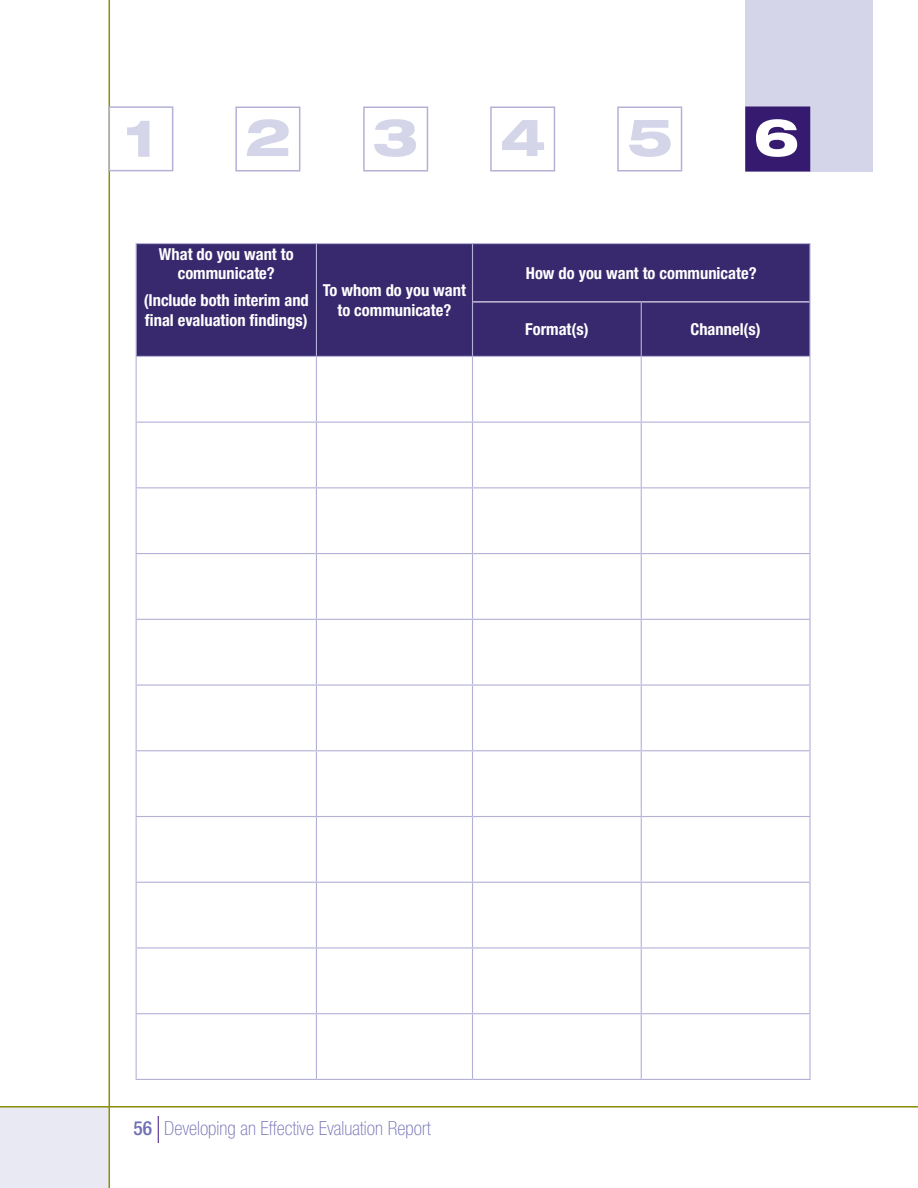
<style>
.page{position:relative;width:918px;height:1188px;background:#fff}
.page>*{position:absolute;margin:0;border:0;box-sizing:border-box;transform-origin:0 0}
.t1{font:800 expanded 52.05px "Helvetica Neue";color:#d5d5ea}
.t2{font:800 expanded 52.05px "Helvetica Neue";color:#fff}
.t3{font:100 condensed 19.5px "Helvetica Neue";color:#716fb4}
.Table_Header{font:700 condensed 16.5px/19.8px "Helvetica Neue LT Pro";color:#fff;text-align:center}
.s1{font-weight:500}
</style>
<div class="page">
<div style="left:0;top:1107px;width:110px;height:81px;background:#e9e9f4"></div>
<hr style="left:0;top:1106px;width:918px;height:2px;background:#8a8d06">
<div style="left:745px;top:0;width:128px;height:172px;background:#d5d5ea"></div>
<div style="left:235px;top:106px;width:65px;height:66px;border:2px solid #b4b1d7"></div>
<div style="left:363px;top:106px;width:65px;height:66px;border:2px solid #b4b1d7"></div>
<div style="left:490px;top:106px;width:65px;height:66px;border:2px solid #b4b1d7"></div>
<div style="left:617px;top:106px;width:65px;height:66px;border:2px solid #b4b1d7"></div>
<div style="left:745px;top:106px;width:65px;height:66px;background:#351a6f;border:2px solid #351a6f"></div>
<hr style="left:109px;top:0;width:1px;height:1188px;background:#8a8d06">
<div style="left:108px;top:106px;width:65px;height:65px;border:2px solid #b4b1d7"></div>
<svg style="left:158px;top:1116px;width:1px;height:27px"></svg>
<div style="left:137px;top:244px;width:672px;height:112px;background:#38296e"></div>
<svg style="left:137px;top:357px;width:672px;height:722px"></svg>
<hr style="left:136px;top:243px;width:180px;height:1px;background:#b4b1d7">
<hr style="left:136px;top:244px;width:1px;height:58px;background:#b4b1d7">
<hr style="left:316px;top:243px;width:157px;height:1px;background:#b4b1d7">
<hr style="left:316px;top:244px;width:1px;height:58px;background:#b4b1d7">
<hr style="left:136px;top:302px;width:1px;height:54px;background:#b4b1d7">
<hr style="left:316px;top:302px;width:1px;height:54px;background:#b4b1d7">
<hr style="left:472px;top:243px;width:169px;height:1px;background:#b4b1d7">
<hr style="left:472px;top:244px;width:1px;height:58px;background:#b4b1d7">
<hr style="left:641px;top:243px;width:170px;height:1px;background:#b4b1d7">
<hr style="left:809px;top:244px;width:2px;height:58px;background:#b4b1d7">
<hr style="left:473px;top:301px;width:168px;height:1px;background:#f1f2f8">
<hr style="left:641px;top:301px;width:168px;height:1px;background:#f1f2f8">
<hr style="left:472px;top:302px;width:1px;height:54px;background:#b4b1d7">
<hr style="left:641px;top:302px;width:1px;height:54px;background:#b4b1d7">
<hr style="left:809px;top:302px;width:2px;height:54px;background:#b4b1d7">
<hr style="left:136px;top:356px;width:180px;height:1px;background:#b4b1d7">
<hr style="left:136px;top:357px;width:1px;height:65px;background:#b4b1d7">
<hr style="left:316px;top:356px;width:157px;height:1px;background:#b4b1d7">
<hr style="left:316px;top:357px;width:1px;height:65px;background:#b4b1d7">
<hr style="left:472px;top:356px;width:169px;height:1px;background:#b4b1d7">
<hr style="left:472px;top:357px;width:1px;height:65px;background:#b4b1d7">
<hr style="left:641px;top:356px;width:170px;height:1px;background:#b4b1d7">
<hr style="left:641px;top:357px;width:1px;height:65px;background:#b4b1d7">
<hr style="left:809px;top:357px;width:2px;height:65px;background:#b4b1d7">
<hr style="left:136px;top:422px;width:180px;height:1px;background:#b4b1d7">
<hr style="left:136px;top:423px;width:1px;height:64px;background:#b4b1d7">
<hr style="left:316px;top:422px;width:157px;height:1px;background:#b4b1d7">
<hr style="left:316px;top:423px;width:1px;height:64px;background:#b4b1d7">
<hr style="left:472px;top:422px;width:169px;height:1px;background:#b4b1d7">
<hr style="left:472px;top:423px;width:1px;height:64px;background:#b4b1d7">
<hr style="left:641px;top:422px;width:170px;height:1px;background:#b4b1d7">
<hr style="left:641px;top:423px;width:1px;height:64px;background:#b4b1d7">
<hr style="left:809px;top:423px;width:2px;height:64px;background:#b4b1d7">
<hr style="left:136px;top:487px;width:180px;height:1px;background:#b4b1d7">
<hr style="left:136px;top:488px;width:1px;height:65px;background:#b4b1d7">
<hr style="left:316px;top:487px;width:157px;height:1px;background:#b4b1d7">
<hr style="left:316px;top:488px;width:1px;height:65px;background:#b4b1d7">
<hr style="left:472px;top:487px;width:169px;height:1px;background:#b4b1d7">
<hr style="left:472px;top:488px;width:1px;height:65px;background:#b4b1d7">
<hr style="left:641px;top:487px;width:170px;height:1px;background:#b4b1d7">
<hr style="left:641px;top:488px;width:1px;height:65px;background:#b4b1d7">
<hr style="left:809px;top:488px;width:2px;height:65px;background:#b4b1d7">
<hr style="left:136px;top:553px;width:180px;height:1px;background:#b4b1d7">
<hr style="left:136px;top:554px;width:1px;height:65px;background:#b4b1d7">
<hr style="left:316px;top:553px;width:157px;height:1px;background:#b4b1d7">
<hr style="left:316px;top:554px;width:1px;height:65px;background:#b4b1d7">
<hr style="left:472px;top:553px;width:169px;height:1px;background:#b4b1d7">
<hr style="left:472px;top:554px;width:1px;height:65px;background:#b4b1d7">
<hr style="left:641px;top:553px;width:170px;height:1px;background:#b4b1d7">
<hr style="left:641px;top:554px;width:1px;height:65px;background:#b4b1d7">
<hr style="left:809px;top:554px;width:2px;height:65px;background:#b4b1d7">
<hr style="left:136px;top:619px;width:180px;height:1px;background:#b4b1d7">
<hr style="left:136px;top:620px;width:1px;height:64px;background:#b4b1d7">
<hr style="left:316px;top:619px;width:157px;height:1px;background:#b4b1d7">
<hr style="left:316px;top:620px;width:1px;height:64px;background:#b4b1d7">
<hr style="left:472px;top:619px;width:169px;height:1px;background:#b4b1d7">
<hr style="left:472px;top:620px;width:1px;height:64px;background:#b4b1d7">
<hr style="left:641px;top:619px;width:170px;height:1px;background:#b4b1d7">
<hr style="left:641px;top:620px;width:1px;height:64px;background:#b4b1d7">
<hr style="left:809px;top:620px;width:2px;height:64px;background:#b4b1d7">
<hr style="left:136px;top:684px;width:180px;height:2px;background:#b4b1d7">
<hr style="left:136px;top:686px;width:1px;height:64px;background:#b4b1d7">
<hr style="left:316px;top:684px;width:157px;height:2px;background:#b4b1d7">
<hr style="left:316px;top:686px;width:1px;height:64px;background:#b4b1d7">
<hr style="left:472px;top:684px;width:169px;height:2px;background:#b4b1d7">
<hr style="left:472px;top:686px;width:1px;height:64px;background:#b4b1d7">
<hr style="left:641px;top:684px;width:170px;height:2px;background:#b4b1d7">
<hr style="left:641px;top:686px;width:1px;height:64px;background:#b4b1d7">
<hr style="left:809px;top:686px;width:2px;height:64px;background:#b4b1d7">
<hr style="left:136px;top:750px;width:180px;height:1px;background:#b4b1d7">
<hr style="left:136px;top:751px;width:1px;height:65px;background:#b4b1d7">
<hr style="left:316px;top:750px;width:157px;height:1px;background:#b4b1d7">
<hr style="left:316px;top:751px;width:1px;height:65px;background:#b4b1d7">
<hr style="left:472px;top:750px;width:169px;height:1px;background:#b4b1d7">
<hr style="left:472px;top:751px;width:1px;height:65px;background:#b4b1d7">
<hr style="left:641px;top:750px;width:170px;height:1px;background:#b4b1d7">
<hr style="left:641px;top:751px;width:1px;height:65px;background:#b4b1d7">
<hr style="left:809px;top:751px;width:2px;height:65px;background:#b4b1d7">
<hr style="left:136px;top:816px;width:180px;height:1px;background:#b4b1d7">
<hr style="left:136px;top:817px;width:1px;height:65px;background:#b4b1d7">
<hr style="left:316px;top:816px;width:157px;height:1px;background:#b4b1d7">
<hr style="left:316px;top:817px;width:1px;height:65px;background:#b4b1d7">
<hr style="left:472px;top:816px;width:169px;height:1px;background:#b4b1d7">
<hr style="left:472px;top:817px;width:1px;height:65px;background:#b4b1d7">
<hr style="left:641px;top:816px;width:170px;height:1px;background:#b4b1d7">
<hr style="left:641px;top:817px;width:1px;height:65px;background:#b4b1d7">
<hr style="left:809px;top:817px;width:2px;height:65px;background:#b4b1d7">
<hr style="left:136px;top:882px;width:180px;height:1px;background:#b4b1d7">
<hr style="left:136px;top:883px;width:1px;height:64px;background:#b4b1d7">
<hr style="left:316px;top:882px;width:157px;height:1px;background:#b4b1d7">
<hr style="left:316px;top:883px;width:1px;height:64px;background:#b4b1d7">
<hr style="left:472px;top:882px;width:169px;height:1px;background:#b4b1d7">
<hr style="left:472px;top:883px;width:1px;height:64px;background:#b4b1d7">
<hr style="left:641px;top:882px;width:170px;height:1px;background:#b4b1d7">
<hr style="left:641px;top:883px;width:1px;height:64px;background:#b4b1d7">
<hr style="left:809px;top:883px;width:2px;height:64px;background:#b4b1d7">
<hr style="left:136px;top:947px;width:180px;height:2px;background:#b4b1d7">
<hr style="left:136px;top:949px;width:1px;height:64px;background:#b4b1d7">
<hr style="left:316px;top:947px;width:157px;height:2px;background:#b4b1d7">
<hr style="left:316px;top:949px;width:1px;height:64px;background:#b4b1d7">
<hr style="left:472px;top:947px;width:169px;height:2px;background:#b4b1d7">
<hr style="left:472px;top:949px;width:1px;height:64px;background:#b4b1d7">
<hr style="left:641px;top:947px;width:170px;height:2px;background:#b4b1d7">
<hr style="left:641px;top:949px;width:1px;height:64px;background:#b4b1d7">
<hr style="left:809px;top:949px;width:2px;height:64px;background:#b4b1d7">
<hr style="left:136px;top:1013px;width:180px;height:1px;background:#b4b1d7">
<hr style="left:136px;top:1014px;width:1px;height:65px;background:#b4b1d7">
<hr style="left:316px;top:1013px;width:157px;height:1px;background:#b4b1d7">
<hr style="left:316px;top:1014px;width:1px;height:65px;background:#b4b1d7">
<hr style="left:472px;top:1013px;width:169px;height:1px;background:#b4b1d7">
<hr style="left:472px;top:1014px;width:1px;height:65px;background:#b4b1d7">
<hr style="left:641px;top:1013px;width:170px;height:1px;background:#b4b1d7">
<hr style="left:641px;top:1014px;width:1px;height:65px;background:#b4b1d7">
<hr style="left:809px;top:1014px;width:2px;height:65px;background:#b4b1d7">
<hr style="left:136px;top:1079px;width:180px;height:1px;background:#b4b1d7">
<hr style="left:316px;top:1079px;width:157px;height:1px;background:#b4b1d7">
<hr style="left:472px;top:1079px;width:169px;height:1px;background:#b4b1d7">
<hr style="left:641px;top:1079px;width:170px;height:1px;background:#b4b1d7">
<h1 class="t1" style="left:124px;top:105px;width:33px">1</h1>
<h1 class="t1" style="left:245px;top:104px;width:48px">2</h1>
<h1 class="t1" style="left:372px;top:104px;width:48px">3</h1>
<h1 class="t1" style="left:500px;top:104px;width:48px">4</h1>
<h1 class="t1" style="left:627px;top:104px;width:48px">5</h1>
<h1 class="t2" style="left:753px;top:104px;width:48px">6</h1>
<p class="Table_Header" style="left:159px;top:244px;width:136px">What do you want to communicate?</p>
<p class="Table_Header" style="left:144px;top:290px;width:167px;text-align:left">(Include both interim and final evaluation findings)</p>
<p class="Table_Header" style="left:323px;top:280px;width:145px">To whom do you want to communicate?</p>
<p class="Table_Header" style="left:526px;top:263px;width:232px">How do you want to communicate?</p>
<p class="Table_Header" style="left:525px;top:319px;width:65px">Format(s)</p>
<p class="Table_Header" style="left:690px;top:319px;width:72px">Channel(s)</p>
<p class="t3" style="left:134px;top:1117px;width:299px"><span class="s1">56</span> Developing an Effective Evaluation Report</p>
</div>
